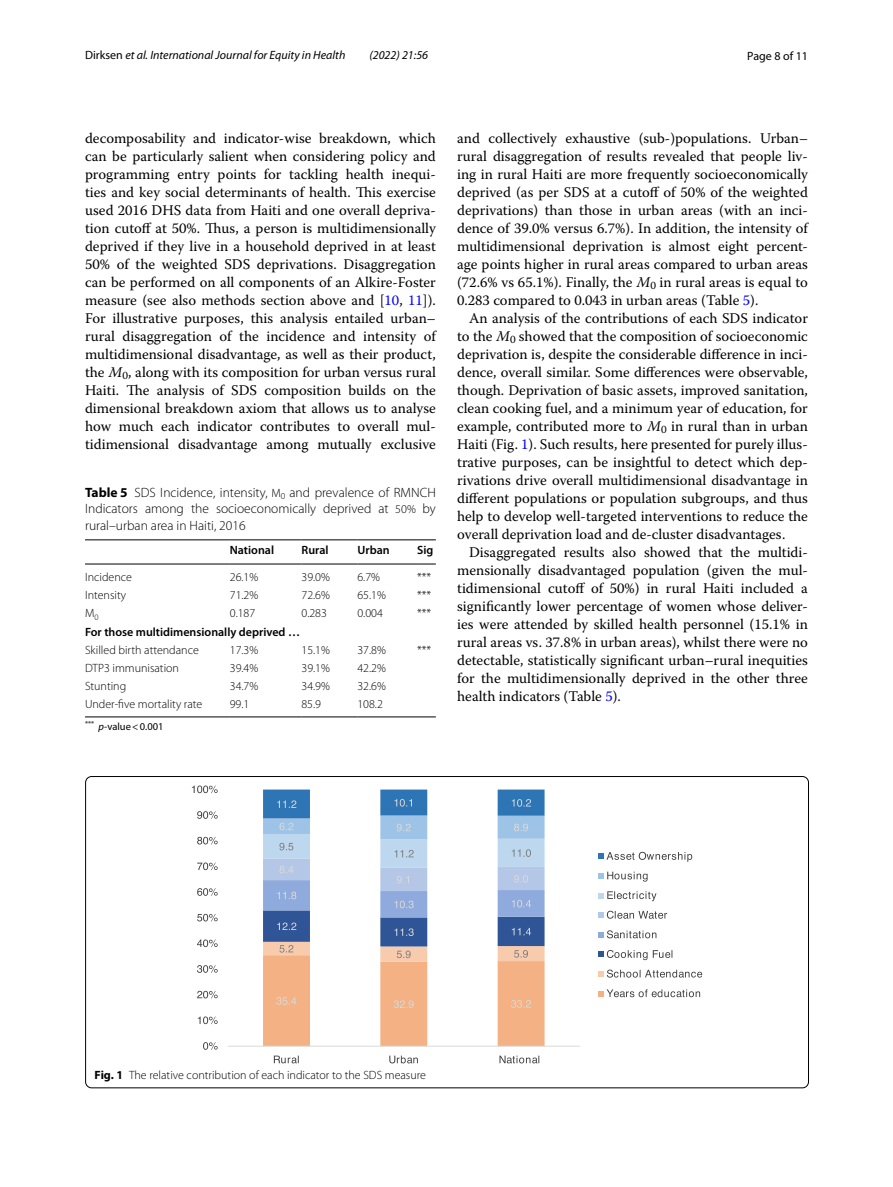
<style>
.page{position:relative;width:893px;height:1187px;background:#fff}
.page>*{position:absolute;margin:0;border:0;box-sizing:border-box;transform-origin:0 0}
.t1{font:14.7px/18px "Warnock Pro";color:#000;text-align:justify}
.t2{font:300 13.5px/16.5px "Myriad Pro";color:#000;text-align:justify}
.t3{font:300 12px "Myriad Pro";color:#000}
.t4{font:italic 12px "Myriad Pro";color:#000}
.t5{font:600 12px "Myriad Pro";color:#000}
.t6{font:12px "Myriad Pro";color:#000}
.t7{font:10.5px "Myriad Pro";color:#000}
.s1{font-style:normal}
.s2{color:#00f}
.s3{font-family:"Warnock Pro It 13"}
.s4{font-family:"Warnock Pro It 14"}
.s5{font-family:"Warnock Pro It 15"}
.s6{font-family:"Warnock Pro It 16"}
.s7{font-family:"Warnock Pro Regular 9"}
.s8{font-weight:700}
.s9{font-family:"Myriad Pro Light 2";font-weight:400;font-size:12px}
.s10{font-family:"Myriad Pro Light 3";font-weight:400;font-size:12px}
.s11{font-style:italic}
</style>
<div class="page">
<hr style="left:85px;top:539px;width:145px;height:1px;background:#000">
<hr style="left:85px;top:563px;width:145px;height:1px;background:#000">
<hr style="left:230px;top:539px;width:71px;height:1px;background:#000">
<hr style="left:230px;top:563px;width:71px;height:1px;background:#000">
<hr style="left:301px;top:539px;width:56px;height:1px;background:#000">
<hr style="left:301px;top:563px;width:56px;height:1px;background:#000">
<hr style="left:357px;top:539px;width:60px;height:1px;background:#000">
<hr style="left:357px;top:563px;width:60px;height:1px;background:#000">
<svg style="left:417px;top:539px;width:19px;height:1px"></svg>
<svg style="left:417px;top:563px;width:19px;height:1px"></svg>
<hr style="left:85px;top:716px;width:145px;height:1px;background:#000">
<hr style="left:230px;top:716px;width:71px;height:1px;background:#000">
<hr style="left:301px;top:716px;width:56px;height:1px;background:#000">
<hr style="left:357px;top:716px;width:60px;height:1px;background:#000">
<svg style="left:417px;top:716px;width:19px;height:1px"></svg>
<hr style="left:228px;top:1045px;width:352px;height:1px;background:#d9d9d9">
<svg style="left:263px;top:789px;width:282px;height:257px"></svg>
<svg style="left:203px;top:1042px;width:15px;height:7px"></svg>
<svg style="left:198px;top:1016px;width:20px;height:8px"></svg>
<svg style="left:197px;top:990px;width:21px;height:8px"></svg>
<svg style="left:197px;top:965px;width:21px;height:7px"></svg>
<svg style="left:197px;top:939px;width:21px;height:8px"></svg>
<svg style="left:197px;top:913px;width:21px;height:8px"></svg>
<svg style="left:197px;top:888px;width:21px;height:7px"></svg>
<svg style="left:197px;top:862px;width:21px;height:8px"></svg>
<svg style="left:197px;top:836px;width:21px;height:8px"></svg>
<svg style="left:197px;top:811px;width:21px;height:7px"></svg>
<svg style="left:192px;top:785px;width:26px;height:8px"></svg>
<svg style="left:274px;top:1055px;width:25px;height:8px"></svg>
<svg style="left:389px;top:1055px;width:29px;height:8px"></svg>
<svg style="left:499px;top:1055px;width:40px;height:8px"></svg>
<svg style="left:598px;top:851px;width:94px;height:10px"></svg>
<svg style="left:598px;top:871px;width:50px;height:10px"></svg>
<svg style="left:598px;top:891px;width:58px;height:10px"></svg>
<svg style="left:598px;top:910px;width:69px;height:8px"></svg>
<svg style="left:598px;top:930px;width:58px;height:8px"></svg>
<svg style="left:598px;top:950px;width:74px;height:10px"></svg>
<svg style="left:598px;top:969px;width:104px;height:8px"></svg>
<svg style="left:598px;top:989px;width:102px;height:8px"></svg>
<p class="t4" style="left:85px;top:48px;width:262px"><span class="s1">Dirksen</span> et al. International Journal for Equity in Health</p>
<p class="t4" style="left:369px;top:48px;width:60px">(2022) 21:56</p>
<p class="t6" style="left:747px;top:48px;width:62px">Page 8 of 11</p>
<p class="t1" style="left:85px;top:128px;width:352px">decomposability and indicator-wise breakdown, which can be particularly salient when considering policy and programming entry points for tackling health inequi&shy;ties and key social determinants of health. This exercise used 2016 DHS data from Haiti and one overall depriva&shy;tion cutoff at 50%. Thus, a person is multidimensionally deprived if they live in a household deprived in at least 50% of the weighted SDS deprivations. Disaggregation can be performed on all components of an Alkire-Foster measure (see also methods section above and [<span class="s2">10</span>, <span class="s2">11</span>]).<br>For illustrative purposes, this analysis entailed urban– rural disaggregation of the incidence and intensity of multidimensional disadvantage, as well as their product, the <span class="s3">M</span><sub>0</sub>, along with its composition for urban versus rural Haiti. The analysis of SDS composition builds on the dimensional breakdown axiom that allows us to analyse how much each indicator contributes to overall mul&shy;tidimensional disadvantage among mutually exclusive</p>
<p class="t1" style="left:457px;top:128px;width:352px">and collectively exhaustive (sub-)populations. Urban– rural disaggregation of results revealed that people liv&shy;ing in rural Haiti are more frequently socioeconomically deprived (as per SDS at a cutoff of 50% of the weighted deprivations) than those in urban areas (with an inci&shy;dence of 39.0% versus 6.7%). In addition, the intensity of multidimensional deprivation is almost eight percent&shy;age points higher in rural areas compared to urban areas (72.6% vs 65.1%). Finally, the <span class="s4">M</span><sub>0</sub> in rural areas is equal to 0.283 compared to 0.043 in urban areas (Table <span class="s2">5</span>).</p>
<p class="t1" style="left:457px;top:308px;width:352px;text-indent:12px">An analysis of the contributions of each SDS indicator to the <span class="s5">M</span><sub>0</sub> showed that the composition of socioeconomic deprivation is, despite the considerable difference in inci&shy;dence, overall similar. Some differences were observable, though. Deprivation of basic assets, improved sanitation, clean cooking fuel, and a minimum year of education, for example, contributed more to <span class="s6">M</span><sub>0</sub> in rural than in urban Haiti (Fig. <span class="s2">1</span>). Such results, here presented for purely illus&shy;trative purposes, can be insightful to detect which dep&shy;rivations drive overall multidimensional disadvantage in different populations or population subgroups, and thus help to develop well-targeted interventions to reduce the overall deprivation load and de-cluster disadvantages.</p>
<p class="t1" style="left:457px;top:542px;width:352px;text-indent:12px">Disaggregated results also showed that the multidi&shy;mensionally disadvantaged population (given the mul&shy;tidimensional cutoff of <span class="s7">50%</span>) in rural Haiti included a significantly lower percentage of women whose deliver&shy;ies were attended by skilled health personnel (15.1% in rural areas vs. 37.8% in urban areas), whilst there were no detectable, statistically significant urban–rural inequities for the multidimensionally deprived in the other three health indicators (Table <span class="s2">5</span>).</p>
<p class="t2" style="left:85px;top:484px;width:352px"><span class="s8">Table 5</span> SDS Incidence, intensity, <span class="s9">M</span><sub>0</sub> and prevalence of RMNCH Indicators among the socioeconomically deprived at <span class="s10">50%</span> by rural–urban area in Haiti, 2016</p>
<p class="t5" style="left:230px;top:542px;width:46px">National</p>
<p class="t5" style="left:301px;top:542px;width:28px">Rural</p>
<p class="t5" style="left:357px;top:542px;width:34px">Urban</p>
<p class="t5" style="left:417px;top:542px;width:18px">Sig</p>
<p class="t3" style="left:85px;top:570px;width:48px">Incidence</p>
<p class="t3" style="left:230px;top:570px;width:30px">26.1%</p>
<p class="t3" style="left:301px;top:570px;width:30px">39.0%</p>
<p class="t3" style="left:357px;top:570px;width:24px">6.7%</p>
<p class="t3" style="left:417px;top:570px;width:16px">***</p>
<p class="t3" style="left:85px;top:588px;width:43px">Intensity</p>
<p class="t3" style="left:230px;top:588px;width:30px">71.2%</p>
<p class="t3" style="left:301px;top:588px;width:30px">72.6%</p>
<p class="t3" style="left:357px;top:588px;width:30px">65.1%</p>
<p class="t3" style="left:417px;top:588px;width:16px">***</p>
<p class="t3" style="left:85px;top:607px;width:15px">M<sub>0</sub></p>
<p class="t3" style="left:230px;top:607px;width:27px">0.187</p>
<p class="t3" style="left:301px;top:607px;width:27px">0.283</p>
<p class="t3" style="left:357px;top:607px;width:27px">0.004</p>
<p class="t3" style="left:417px;top:607px;width:16px">***</p>
<p class="t5" style="left:85px;top:624px;width:217px">For those multidimensionally deprived …</p>
<p class="t3" style="left:85px;top:643px;width:115px">Skilled birth attendance</p>
<p class="t3" style="left:230px;top:643px;width:30px">17.3%</p>
<p class="t3" style="left:301px;top:643px;width:30px">15.1%</p>
<p class="t3" style="left:357px;top:643px;width:30px">37.8%</p>
<p class="t3" style="left:417px;top:643px;width:16px">***</p>
<p class="t3" style="left:85px;top:661px;width:95px">DTP3 immunisation</p>
<p class="t3" style="left:230px;top:661px;width:30px">39.4%</p>
<p class="t3" style="left:301px;top:661px;width:30px">39.1%</p>
<p class="t3" style="left:357px;top:661px;width:30px">42.2%</p>
<p class="t3" style="left:85px;top:679px;width:43px">Stunting</p>
<p class="t3" style="left:230px;top:679px;width:30px">34.7%</p>
<p class="t3" style="left:301px;top:679px;width:30px">34.9%</p>
<p class="t3" style="left:357px;top:679px;width:30px">32.6%</p>
<p class="t3" style="left:85px;top:697px;width:119px">Under-five mortality rate</p>
<p class="t3" style="left:230px;top:697px;width:21px">99.1</p>
<p class="t3" style="left:301px;top:697px;width:21px">85.9</p>
<p class="t3" style="left:357px;top:697px;width:27px">108.2</p>
<p class="t7" style="left:85px;top:720px;width:80px"><sup>***</sup> <span class="s11">p</span>-value&lt;0.001</p>
<p class="t3" style="left:95px;top:1067px;width:333px"><span class="s8">Fig. 1</span> The relative contribution of each indicator to the SDS measure</p>
</div>
